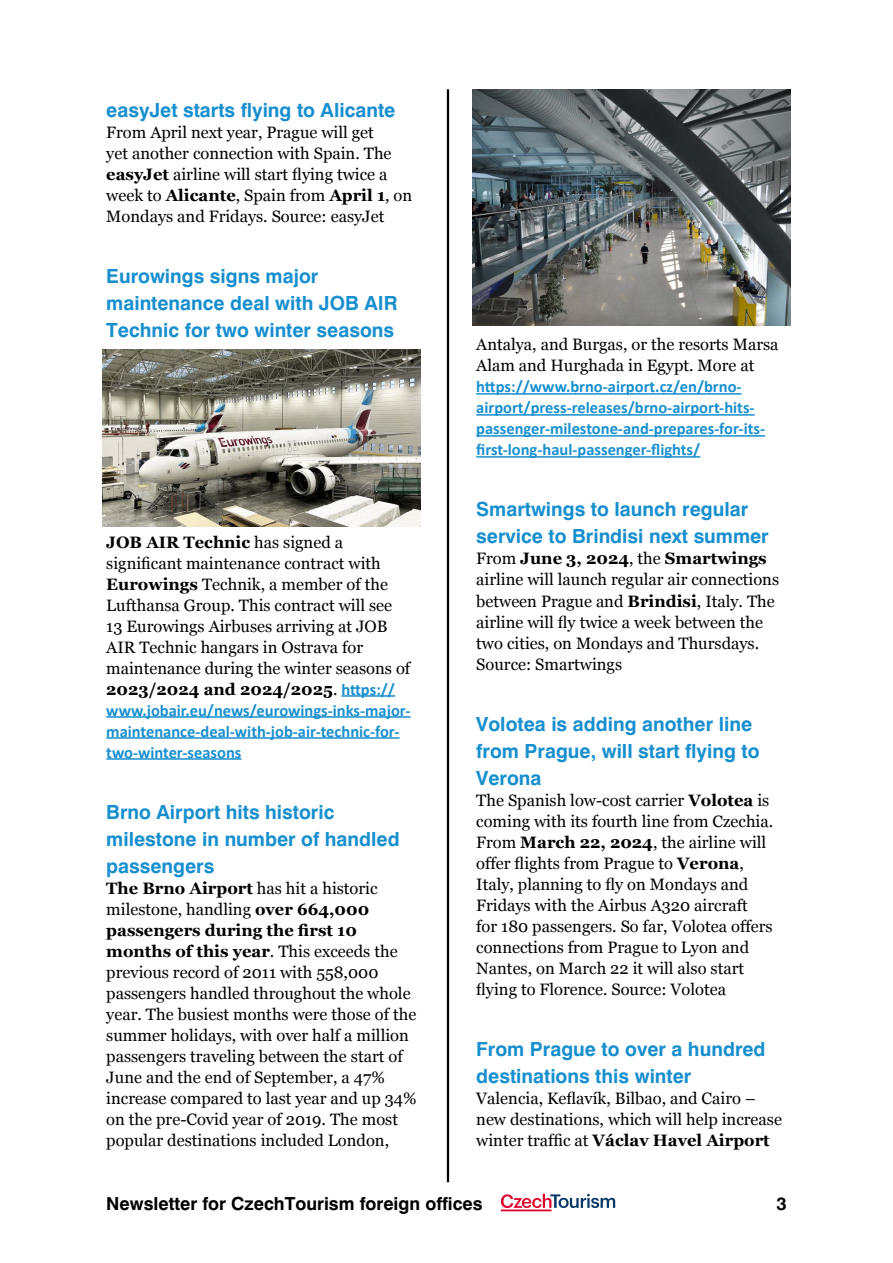
<style>
.page{position:relative;width:893px;height:1263px;background:#fff}
.page>*{position:absolute;margin:0;border:0;box-sizing:border-box;transform-origin:0 0}
.t1{font:700 19.5px/27px "Swiss 721 BTCE";color:#178fcf}
.t2{font:700 18px "Swiss 721 BTCE";color:#000}
.t3{font:16.5px/21px "Georgia";color:#000}
.t4{font:700 16.5px/21px "Calibri";color:#178fcf}
.s1{font-weight:700}
.s2{font-family:"Calibri";font-weight:700;color:#178fcf}
</style>
<div class="page">
<hr style="left:447px;top:89px;width:2px;height:1093px;background:#000">
<svg style="left:501px;top:1194px;width:114px;height:17px"></svg>
<hr style="left:341px;top:695px;width:54px;height:2px;background:#178fcf">
<hr style="left:106px;top:716px;width:304px;height:2px;background:#178fcf">
<hr style="left:106px;top:737px;width:293px;height:2px;background:#178fcf">
<hr style="left:106px;top:758px;width:135px;height:2px;background:#178fcf">
<hr style="left:476px;top:393px;width:266px;height:2px;background:#178fcf">
<hr style="left:476px;top:414px;width:279px;height:2px;background:#178fcf">
<hr style="left:476px;top:435px;width:289px;height:2px;background:#178fcf">
<hr style="left:476px;top:456px;width:224px;height:2px;background:#178fcf">
<img style="left:102px;top:349px;width:319px;height:178px">
<img style="left:472px;top:89px;width:319px;height:237px">
<p class="t1" style="left:106px;top:97px;width:291px">easyJet starts flying to Alicante</p>
<p class="t3" style="left:106px;top:123px;width:307px">From April next year, Prague will get<br>yet another connection with Spain. The <span class="s1">easyJet</span> airline will start flying twice a week to <span class="s1">Alicante</span>, Spain from <span class="s1">April 1</span>, on Mondays and Fridays. Source: easyJet</p>
<p class="t1" style="left:106px;top:263px;width:293px">Eurowings signs major maintenance deal with JOB AIR<br>Technic for two winter seasons</p>
<p class="t3" style="left:106px;top:532px;width:305px"><span class="s1">JOB AIR Technic</span> has signed a significant maintenance contract with <span class="s1">Eurowings</span> Technik, a member of the Lufthansa Group. This contract will see 13 Eurowings Airbuses arriving at JOB AIR Technic hangars in Ostrava for maintenance during the winter seasons of <span class="s1">2023/2024 and 2024/2025</span>. <span class="s2">https://</span></p>
<p class="t4" style="left:106px;top:699px;width:306px">www.jobair.eu/news/eurowings-inks-major&shy;maintenance-deal-with-job-air-technic-for&shy;two-winter-seasons</p>
<p class="t1" style="left:106px;top:798px;width:295px">Brno Airport hits historic milestone in number of handled passengers</p>
<p class="t3" style="left:106px;top:878px;width:312px"><span class="s1">The Brno Airport</span> has hit a historic milestone, handling <span class="s1">over 664,000 passengers during the first 10 months of this year</span>. This exceeds the previous record of 2011 with 558,000 passengers handled throughout the whole year. The busiest months were those of the summer holidays, with over half a million passengers traveling between the start of June and the end of September, a 47% increase compared to last year and up 34% on the pre-Covid year of 2019. The most popular destinations included London,</p>
<p class="t3" style="left:476px;top:335px;width:304px">Antalya, and Burgas, or the resorts Marsa<br>Alam and Hurghada in Egypt. More at</p>
<p class="t4" style="left:476px;top:376px;width:290px">https://www.brno-airport.cz/en/brno&shy;airport/press-releases/brno-airport-hits&shy;passenger-milestone-and-prepares-for-its&shy;first-long-haul-passenger-flights/</p>
<p class="t1" style="left:476px;top:496px;width:294px">Smartwings to launch regular service to Brindisi next summer</p>
<p class="t3" style="left:476px;top:549px;width:304px">From <span class="s1">June 3, 2024</span>, the <span class="s1">Smartwings </span>airline will launch regular air connections between Prague and <span class="s1">Brindisi</span>, Italy. The airline will fly twice a week between the two cities, on Mondays and Thursdays.<br>Source: Smartwings</p>
<p class="t1" style="left:476px;top:710px;width:285px">Volotea is adding another line from Prague, will start flying to<br>Verona</p>
<p class="t3" style="left:476px;top:790px;width:298px">The Spanish low-cost carrier <span class="s1">Volotea</span> is coming with its fourth line from Czechia.<br>From <span class="s1">March 22, 2024</span>, the airline will offer flights from Prague to <span class="s1">Verona</span>, Italy, planning to fly on Mondays and Fridays with the Airbus A320 aircraft<br>for 180 passengers. So far, Volotea offers connections from Prague to Lyon and Nantes, on March 22 it will also start flying to Florence. Source: Volotea</p>
<p class="t1" style="left:476px;top:1035px;width:291px">From Prague to over a hundred destinations this winter</p>
<p class="t3" style="left:476px;top:1088px;width:307px">Valencia, Keflavík, Bilbao, and Cairo – new destinations, which will help increase winter traffic at <span class="s1">Václav Havel Airport</span></p>
<p class="t2" style="left:106px;top:1191px;width:378px">Newsletter for CzechTourism foreign offices</p>
<p class="t2" style="left:776px;top:1191px;width:12px">3</p>
</div>
